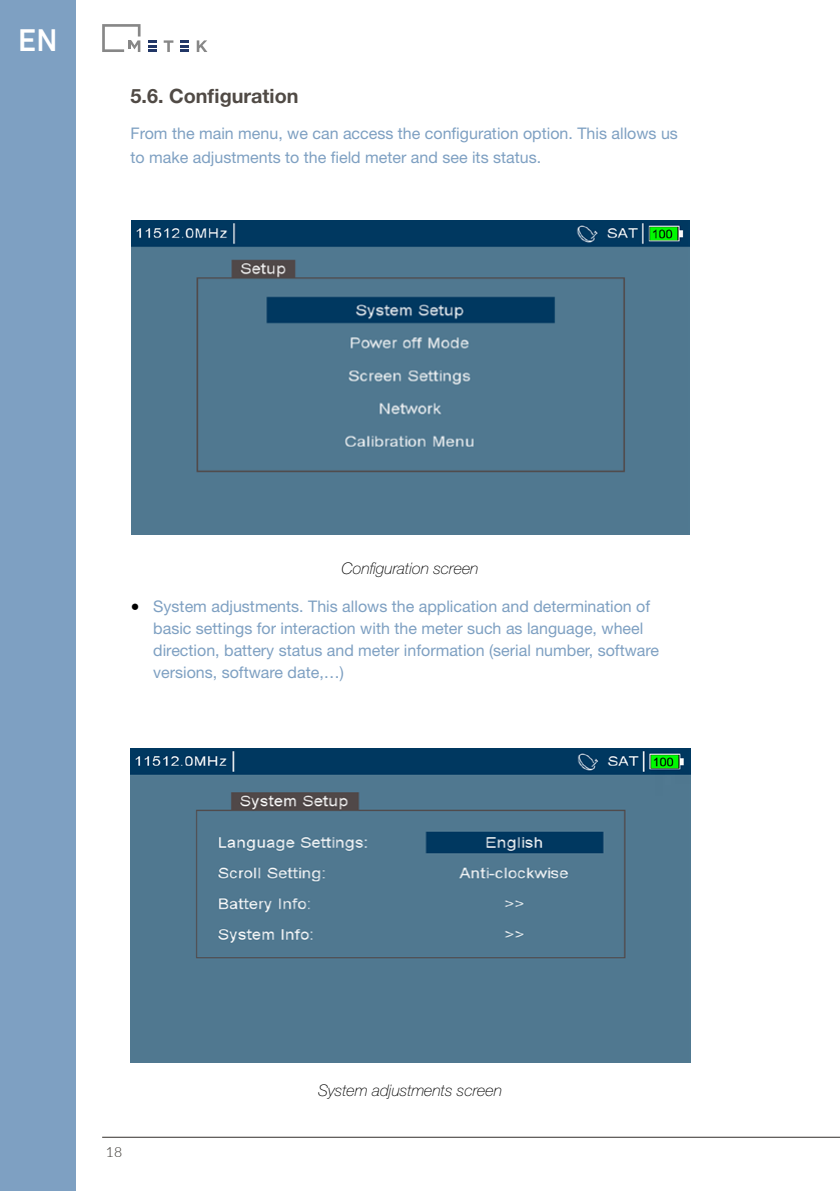
<style>
.page{position:relative;width:840px;height:1191px;background:#fff}
.page>*{position:absolute;margin:0;border:0;box-sizing:border-box;transform-origin:0 0}
.t1{font:500 32px "DIN Next LT Pro";color:#fff}
.t2{font:700 19.8px "Helvetica Neue LT Std";color:#504a45}
.t3{font:16px/22px "Helvetica Neue LT Std";color:#7ea0c2}
.t4{font:italic 100 16px "Helvetica Neue LT Std";color:#000}
.t5{font:300 14px "Lato";color:#312e29}
.s1{font-family:"Minion Pro";font-size:24px;color:#000}
</style>
<div class="page">
<div style="left:0;top:0;width:76px;height:1191px;background:#7ea0c2"></div>
<hr style="left:102px;top:1136px;width:737px;height:1px;background:#312e29">
<svg style="left:164px;top:40px;width:9px;height:12px"></svg>
<svg style="left:197px;top:40px;width:10px;height:12px"></svg>
<svg style="left:102px;top:24px;width:38px;height:28px"></svg>
<svg style="left:148px;top:40px;width:9px;height:12px"></svg>
<svg style="left:180px;top:40px;width:9px;height:12px"></svg>
<img style="left:131px;top:220px;width:557px;height:314px">
<img style="left:130px;top:748px;width:560px;height:314px">
<h1 class="t1" style="left:18px;top:21px;width:41px">EN</h1>
<p class="t2" style="left:130px;top:84px;width:169px">5.6. Configuration</p>
<p class="t3" style="left:130px;top:121px;width:548px;line-height:23.8px">From the main menu, we can access the configuration option. This allows us to make adjustments to the field meter and see its status.</p>
<p class="t4" style="left:341px;top:559px;width:138px">Configuration screen</p>
<p class="t3" style="left:153px;top:595px;width:507px;text-indent:-23px"><span class="s1">•</span> System adjustments. This allows the application and determination of basic settings for interaction with the meter such as language, wheel direction, battery status and meter information (serial number, software versions, software date,…)</p>
<p class="t5" style="left:106px;top:1142px;width:18px">18</p>
<p class="t4" style="left:318px;top:1081px;width:185px">System adjustments screen</p>
</div>
